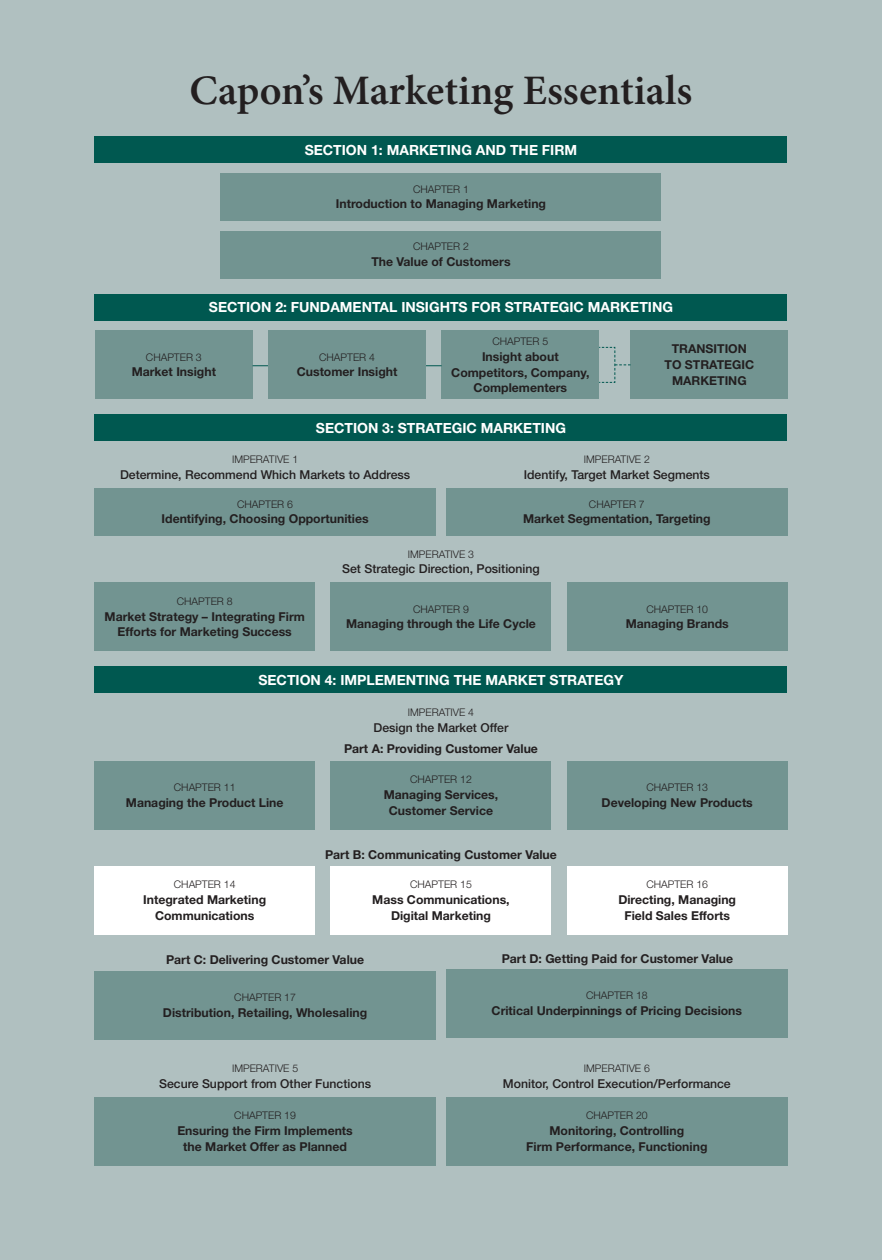
<style>
.page{position:relative;width:882px;height:1260px;background:#b0c0c0}
.page>*{position:absolute;margin:0;border:0;box-sizing:border-box;transform-origin:0 0}
.t1{font:600 42px "Minion Pro";color:#231f20}
.t2{font:700 14px "Helvetica Neue LT Std";color:#fff}
.t3{font:700 12.25px/15.8px "Helvetica Neue LT Std";color:#231f20;text-align:center}
.t4{font:500 12.25px "Helvetica Neue LT Std";color:#231f20}
.t5{font:300 10.5px "Helvetica Neue LT Std";color:#231f20}
</style>
<div class="page">
<div style="left:94px;top:294px;width:694px;height:26px;background:#005850"></div>
<div style="left:94px;top:136px;width:694px;height:27px;background:#005850"></div>
<div style="left:220px;top:173px;width:442px;height:47px;background:#729491"></div>
<div style="left:220px;top:231px;width:442px;height:47px;background:#729491"></div>
<div style="left:94px;top:415px;width:694px;height:26px;background:#005850"></div>
<div style="left:94px;top:488px;width:342px;height:48px;background:#729491"></div>
<div style="left:446px;top:488px;width:342px;height:48px;background:#729491"></div>
<div style="left:331px;top:583px;width:220px;height:68px;background:#729491"></div>
<div style="left:94px;top:583px;width:221px;height:68px;background:#729491"></div>
<div style="left:567px;top:583px;width:221px;height:68px;background:#729491"></div>
<div style="left:94px;top:667px;width:694px;height:26px;background:#005850"></div>
<div style="left:331px;top:761px;width:220px;height:69px;background:#729491"></div>
<div style="left:331px;top:866px;width:220px;height:68px;background:#fff"></div>
<div style="left:94px;top:971px;width:342px;height:69px;background:#729491"></div>
<div style="left:94px;top:761px;width:221px;height:69px;background:#729491"></div>
<div style="left:94px;top:866px;width:221px;height:68px;background:#fff"></div>
<div style="left:567px;top:761px;width:221px;height:69px;background:#729491"></div>
<div style="left:567px;top:866px;width:221px;height:68px;background:#fff"></div>
<div style="left:94px;top:1097px;width:342px;height:69px;background:#729491"></div>
<div style="left:446px;top:1097px;width:342px;height:69px;background:#729491"></div>
<div style="left:446px;top:970px;width:342px;height:68px;background:#729491"></div>
<div style="left:95px;top:331px;width:158px;height:68px;background:#729491"></div>
<div style="left:442px;top:331px;width:157px;height:68px;background:#729491"></div>
<div style="left:631px;top:331px;width:157px;height:68px;background:#729491"></div>
<svg style="left:599px;top:346px;width:32px;height:37px"></svg>
<hr style="left:253px;top:365px;width:189px;height:1px;background:#005850">
<div style="left:268px;top:331px;width:158px;height:68px;background:#729491"></div>
<h1 class="t1" style="left:190px;top:62px;width:504px">Capon’s Marketing Essentials</h1>
<p class="t2" style="left:305px;top:141px;width:274px">SECTION 1: MARKETING AND THE FIRM</p>
<p class="t5" style="left:413px;top:183px;width:57px">CHAPTER 1</p>
<p class="t3" style="left:336px;top:196px;width:212px">Introduction to Managing Marketing</p>
<p class="t5" style="left:413px;top:240px;width:57px">CHAPTER 2</p>
<p class="t3" style="left:371px;top:254px;width:141px">The Value of Customers</p>
<p class="t2" style="left:209px;top:298px;width:466px">SECTION 2: FUNDAMENTAL INSIGHTS FOR STRATEGIC MARKETING</p>
<p class="t5" style="left:146px;top:351px;width:57px">CHAPTER 3</p>
<p class="t3" style="left:132px;top:364px;width:86px">Market Insight</p>
<p class="t5" style="left:319px;top:351px;width:57px">CHAPTER 4</p>
<p class="t3" style="left:297px;top:364px;width:102px">Customer Insight</p>
<p class="t5" style="left:492px;top:335px;width:57px">CHAPTER 5</p>
<p class="t3" style="left:451px;top:348px;width:140px">Insight about<br>Competitors, Company,<br>Complementers</p>
<p class="t3" style="left:665px;top:341px;width:91px">TRANSITION<br>TO STRATEGIC<br>MARKETING</p>
<p class="t2" style="left:316px;top:419px;width:252px">SECTION 3: STRATEGIC MARKETING</p>
<p class="t5" style="left:232px;top:453px;width:68px">IMPERATIVE 1</p>
<p class="t4" style="left:120px;top:467px;width:292px">Determine, Recommend Which Markets to Address</p>
<p class="t5" style="left:237px;top:498px;width:57px">CHAPTER 6</p>
<p class="t3" style="left:162px;top:511px;width:209px">Identifying, Choosing Opportunities</p>
<p class="t5" style="left:584px;top:453px;width:68px">IMPERATIVE 2</p>
<p class="t4" style="left:524px;top:467px;width:188px">Identify, Target Market Segments</p>
<p class="t5" style="left:589px;top:498px;width:57px">CHAPTER 7</p>
<p class="t3" style="left:523px;top:511px;width:189px">Market Segmentation, Targeting</p>
<p class="t5" style="left:177px;top:595px;width:57px">CHAPTER 8</p>
<p class="t3" style="left:105px;top:608px;width:202px">Market Strategy – Integrating Firm<br>Efforts for Marketing Success</p>
<p class="t5" style="left:408px;top:547px;width:68px">IMPERATIVE 3</p>
<p class="t4" style="left:342px;top:562px;width:199px">Set Strategic Direction, Positioning</p>
<p class="t5" style="left:413px;top:603px;width:57px">CHAPTER 9</p>
<p class="t3" style="left:346px;top:616px;width:191px">Managing through the Life Cycle</p>
<p class="t5" style="left:646px;top:603px;width:63px">CHAPTER 10</p>
<p class="t3" style="left:626px;top:616px;width:104px">Managing Brands</p>
<p class="t2" style="left:258px;top:671px;width:367px">SECTION 4: IMPLEMENTING THE MARKET STRATEGY</p>
<p class="t5" style="left:174px;top:781px;width:63px">CHAPTER 11</p>
<p class="t3" style="left:126px;top:794px;width:159px">Managing the Product Line</p>
<p class="t5" style="left:174px;top:878px;width:63px">CHAPTER 14</p>
<p class="t3" style="left:143px;top:892px;width:124px">Integrated Marketing<br>Communications</p>
<p class="t5" style="left:408px;top:706px;width:68px">IMPERATIVE 4</p>
<p class="t4" style="left:374px;top:720px;width:136px">Design the Market Offer</p>
<p class="t3" style="left:344px;top:740px;width:195px">Part A: Providing Customer Value</p>
<p class="t5" style="left:410px;top:773px;width:63px">CHAPTER 12</p>
<p class="t3" style="left:384px;top:787px;width:116px">Managing Services,<br>Customer Service</p>
<p class="t3" style="left:325px;top:847px;width:233px">Part B: Communicating Customer Value</p>
<p class="t5" style="left:410px;top:878px;width:63px">CHAPTER 15</p>
<p class="t3" style="left:372px;top:892px;width:139px">Mass Communications,<br>Digital Marketing</p>
<p class="t5" style="left:646px;top:781px;width:63px">CHAPTER 13</p>
<p class="t3" style="left:602px;top:794px;width:153px">Developing New Products</p>
<p class="t5" style="left:646px;top:878px;width:63px">CHAPTER 16</p>
<p class="t3" style="left:618px;top:892px;width:119px">Directing, Managing<br>Field Sales Efforts</p>
<p class="t3" style="left:166px;top:952px;width:200px">Part C: Delivering Customer Value</p>
<p class="t3" style="left:502px;top:951px;width:233px">Part D: Getting Paid for Customer Value</p>
<p class="t5" style="left:234px;top:991px;width:63px">CHAPTER 17</p>
<p class="t3" style="left:163px;top:1004px;width:206px">Distribution, Retailing, Wholesaling</p>
<p class="t5" style="left:586px;top:989px;width:63px">CHAPTER 18</p>
<p class="t3" style="left:492px;top:1003px;width:252px">Critical Underpinnings of Pricing Decisions</p>
<p class="t5" style="left:232px;top:1062px;width:68px">IMPERATIVE 5</p>
<p class="t4" style="left:159px;top:1076px;width:213px">Secure Support from Other Functions</p>
<p class="t5" style="left:584px;top:1062px;width:68px">IMPERATIVE 6</p>
<p class="t4" style="left:503px;top:1076px;width:229px">Monitor, Control Execution/Performance</p>
<p class="t5" style="left:234px;top:1109px;width:63px">CHAPTER 19</p>
<p class="t3" style="left:177px;top:1123px;width:177px">Ensuring the Firm Implements the Market Offer as Planned</p>
<p class="t5" style="left:586px;top:1109px;width:63px">CHAPTER 20</p>
<p class="t3" style="left:526px;top:1123px;width:183px">Monitoring, Controlling<br>Firm Performance, Functioning</p>
</div>
